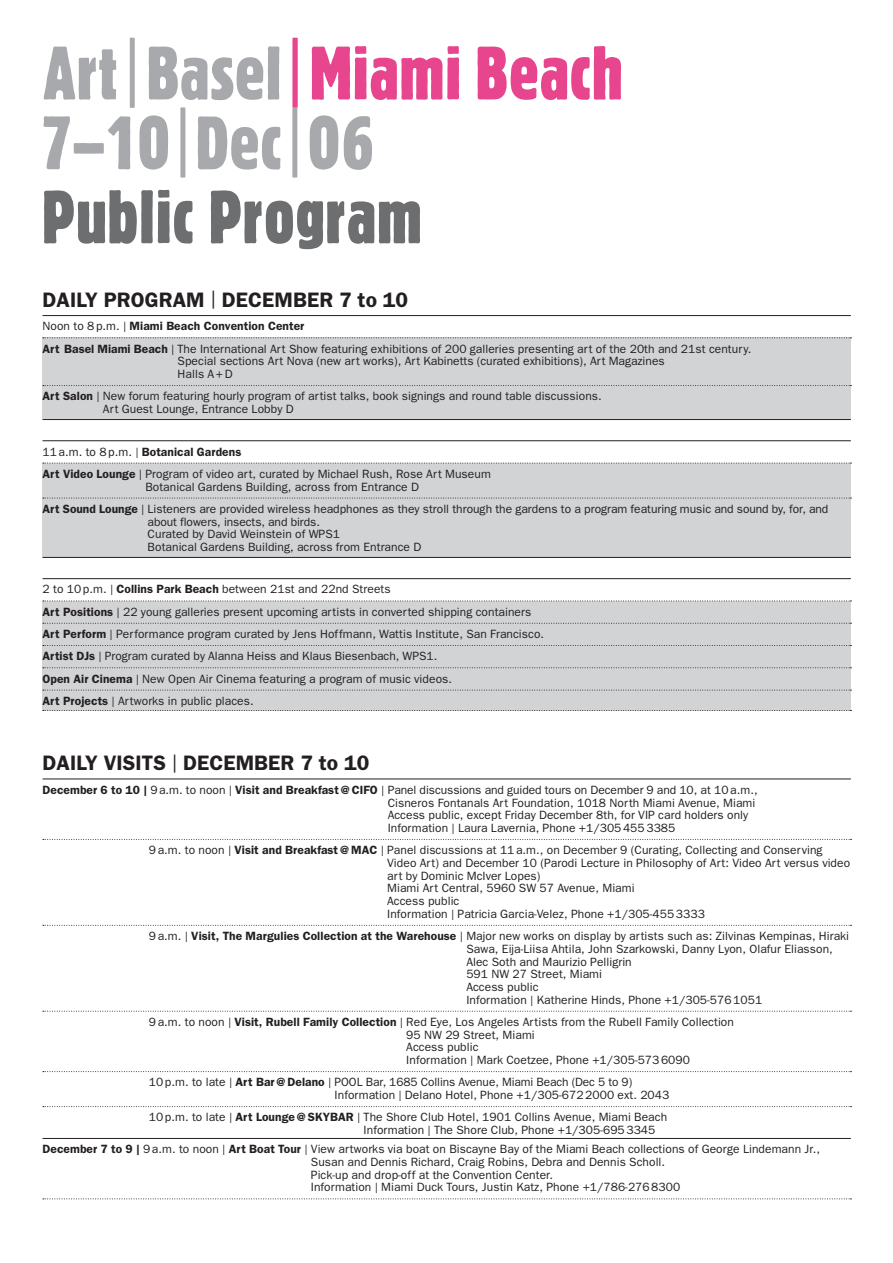
<style>
.page{position:relative;width:893px;height:1263px;background:#fff}
.page>*{position:absolute;margin:0;border:0;box-sizing:border-box;transform-origin:0 0}
.t1{font:75px "Art Block Positiv";letter-spacing:.005em;color:#e7458d}
.t2{font:75px "Art Block Positiv";letter-spacing:.005em;color:#6d6e70}
.t3{font:75px "Art Block Negativ";letter-spacing:.005em;color:#a7a9ac}
.t4{font:21px "Art Franklin Gothic Art Demi";letter-spacing:.005em;color:#231f20}
.t5{font:12px/12.8px "Art Franklin Gothic Art";letter-spacing:.005em;color:#231f20}
.t6{font:12px "Art Franklin Gothic Art Demi";letter-spacing:.005em;color:#231f20}
.s1{font-family:"Art Block Negativ";color:#a7a9ac}
.s2{font-family:"Art Franklin Gothic Art"}
.s3{font-family:"Art Franklin Gothic Art Demi"}
</style>
<div class="page">
<div style="left:43px;top:338px;width:807px;height:81px;background:#d1d3d4"></div>
<div style="left:43px;top:463px;width:807px;height:94px;background:#d1d3d4"></div>
<div style="left:43px;top:601px;width:807px;height:109px;background:#d1d3d4"></div>
<hr style="left:43px;top:315px;width:807px;height:1px;background:#231f20">
<svg style="left:43px;top:337px;width:808px;height:1px"></svg>
<svg style="left:43px;top:385px;width:808px;height:1px"></svg>
<hr style="left:43px;top:419px;width:807px;height:1px;background:#231f20">
<hr style="left:43px;top:440px;width:807px;height:1px;background:#231f20">
<svg style="left:43px;top:463px;width:808px;height:1px"></svg>
<svg style="left:43px;top:498px;width:808px;height:1px"></svg>
<hr style="left:43px;top:557px;width:807px;height:1px;background:#231f20">
<hr style="left:43px;top:578px;width:807px;height:1px;background:#231f20">
<svg style="left:43px;top:601px;width:808px;height:1px"></svg>
<svg style="left:43px;top:623px;width:808px;height:1px"></svg>
<svg style="left:43px;top:645px;width:808px;height:1px"></svg>
<svg style="left:43px;top:667px;width:808px;height:1px"></svg>
<svg style="left:43px;top:690px;width:808px;height:1px"></svg>
<svg style="left:43px;top:710px;width:808px;height:1px"></svg>
<hr style="left:43px;top:779px;width:807px;height:1px;background:#231f20">
<svg style="left:43px;top:839px;width:808px;height:1px"></svg>
<svg style="left:43px;top:925px;width:808px;height:1px"></svg>
<svg style="left:43px;top:1011px;width:808px;height:1px"></svg>
<svg style="left:43px;top:1071px;width:808px;height:1px"></svg>
<svg style="left:43px;top:1106px;width:808px;height:1px"></svg>
<hr style="left:43px;top:1138px;width:807px;height:1px;background:#231f20">
<svg style="left:43px;top:1199px;width:808px;height:1px"></svg>
<h1 class="t1" style="left:43px;top:30px;width:581px"><span class="s1">Art|Basel</span>|Miami Beach</h1>
<h1 class="t3" style="left:43px;top:100px;width:333px">7–10|Dec|06</h1>
<h1 class="t2" style="left:43px;top:174px;width:381px">Public Program</h1>
<h2 class="t4" style="left:43px;top:293px;width:367px">DAILY PROGRAM <span class="s2">|</span> DECEMBER 7 to 10</h2>
<p class="t6" style="left:43px;top:322px;width:263px"><span class="s2">Noon to 8 p.m. |</span> Miami Beach Convention Center</p>
<p class="t5" style="left:177px;top:343px;width:575px;text-indent:-135px"><span class="s3">Art Basel Miami Beach</span> | The International Art Show featuring exhibitions of 200 galleries presenting art of the 20th and 21st century.<br>Special sections Art Nova (new art works), Art Kabinetts (curated exhibitions), Art Magazines<br>Halls A + D</p>
<p class="t5" style="left:103px;top:391px;width:500px;text-indent:-60px"><span class="s3">Art Salon</span> | New forum featuring hourly program of artist talks, book signings and round table discussions.<br>Art Guest Lounge, Entrance Lobby D</p>
<p class="t6" style="left:43px;top:447px;width:200px"><span class="s2">11 a.m. to 8 p.m. |</span> Botanical Gardens</p>
<p class="t5" style="left:145px;top:469px;width:347px;text-indent:-103px"><span class="s3">Art Video Lounge</span> | Program of video art, curated by Michael Rush, Rose Art Museum<br>Botanical Gardens Building, across from Entrance D</p>
<p class="t5" style="left:148px;top:504px;width:682px;text-indent:-105px"><span class="s3">Art Sound Lounge</span> | Listeners are provided wireless headphones as they stroll through the gardens to a program featuring music and sound by, for, and about flowers, insects, and birds.<br>Curated by David Weinstein of WPS1<br>Botanical Gardens Building, across from Entrance D</p>
<p class="t5" style="left:43px;top:579px;width:503px;line-height:22.4px">2 to 10 p.m. | <span class="s3">Collins Park Beach</span> between 21st and 22nd Streets<br><span class="s3">Art Positions</span> | 22 young galleries present upcoming artists in converted shipping containers <span class="s3">Art Perform</span> | Performance program curated by Jens Hoffmann, Wattis Institute, San Francisco.<br><span class="s3">Artist DJs</span> | Program curated by Alanna Heiss and Klaus Biesenbach, WPS1.<br><span class="s3">Open Air Cinema</span> | New Open Air Cinema featuring a program of music videos.<br><span class="s3">Art Projects</span> | Artworks in public places.</p>
<h2 class="t4" style="left:43px;top:756px;width:328px">DAILY VISITS <span class="s2">|</span> DECEMBER 7 to 10</h2>
<p class="t5" style="left:387px;top:784px;width:371px;text-indent:-345px"><span class="s3">December 6 to 10 |</span> 9 a.m. to noon | <span class="s3">Visit and Breakfast @ CIFO</span> | Panel discussions and guided tours on December 9 and 10, at 10 a.m., Cisneros Fontanals Art Foundation, 1018 North Miami Avenue, Miami Access public, except Friday December 8th, for VIP card holders only Information | Laura Lavernia, Phone +1/305 455 3385</p>
<p class="t5" style="left:387px;top:845px;width:464px;text-indent:-238px">9 a.m. to noon | <span class="s3">Visit and Breakfast @ MAC</span> | Panel discussions at 11 a.m., on December 9 (Curating, Collecting and Conserving Video Art) and December 10 (Parodi Lecture in Philosophy of Art: Video Art versus video art by Dominic McIver Lopes)<br>Miami Art Central, 5960 SW 57 Avenue, Miami<br>Access public<br>Information | Patricia Garcia-Velez, Phone +1/305-455 3333</p>
<p class="t5" style="left:466px;top:931px;width:384px;text-indent:-317px">9 a.m. | <span class="s3">Visit, The Margulies Collection at the Warehouse</span> | Major new works on display by artists such as: Zilvinas Kempinas, Hiraki Sawa, Eija-Liisa Ahtila, John Szarkowski, Danny Lyon, Olafur Eliasson, Alec Soth and Maurizio Pelligrin<br>591 NW 27 Street, Miami<br>Access public<br>Information | Katherine Hinds, Phone +1/305-576 1051</p>
<p class="t5" style="left:406px;top:1017px;width:329px;text-indent:-257px">9 a.m. to noon | <span class="s3">Visit, Rubell Family Collection</span> | Red Eye, Los Angeles Artists from the Rubell Family Collection 95 NW 29 Street, Miami<br>Access public<br>Information | Mark Coetzee, Phone +1/305-573 6090</p>
<p class="t5" style="left:334px;top:1077px;width:336px;text-indent:-186px">10 p.m. to late | <span class="s3">Art Bar @ Delano</span> | POOL Bar, 1685 Collins Avenue, Miami Beach (Dec 5 to 9)<br>Information | Delano Hotel, Phone +1/305-672 2000 ext. 2043</p>
<p class="t5" style="left:363px;top:1112px;width:305px;text-indent:-215px">10 p.m. to late | <span class="s3">Art Lounge @ SKYBAR</span> | The Shore Club Hotel, 1901 Collins Avenue, Miami Beach<br>Information | The Shore Club, Phone +1/305-695 3345</p>
<p class="t5" style="left:311px;top:1144px;width:510px;text-indent:-268px"><span class="s3">December 7 to 9 |</span> 9 a.m. to noon | <span class="s3">Art Boat Tour</span> | View artworks via boat on Biscayne Bay of the Miami Beach collections of George Lindemann Jr., Susan and Dennis Richard, Craig Robins, Debra and Dennis Scholl.<br>Pick-up and drop-off at the Convention Center.<br>Information | Miami Duck Tours, Justin Katz, Phone +1/786-276 8300</p>
</div>
